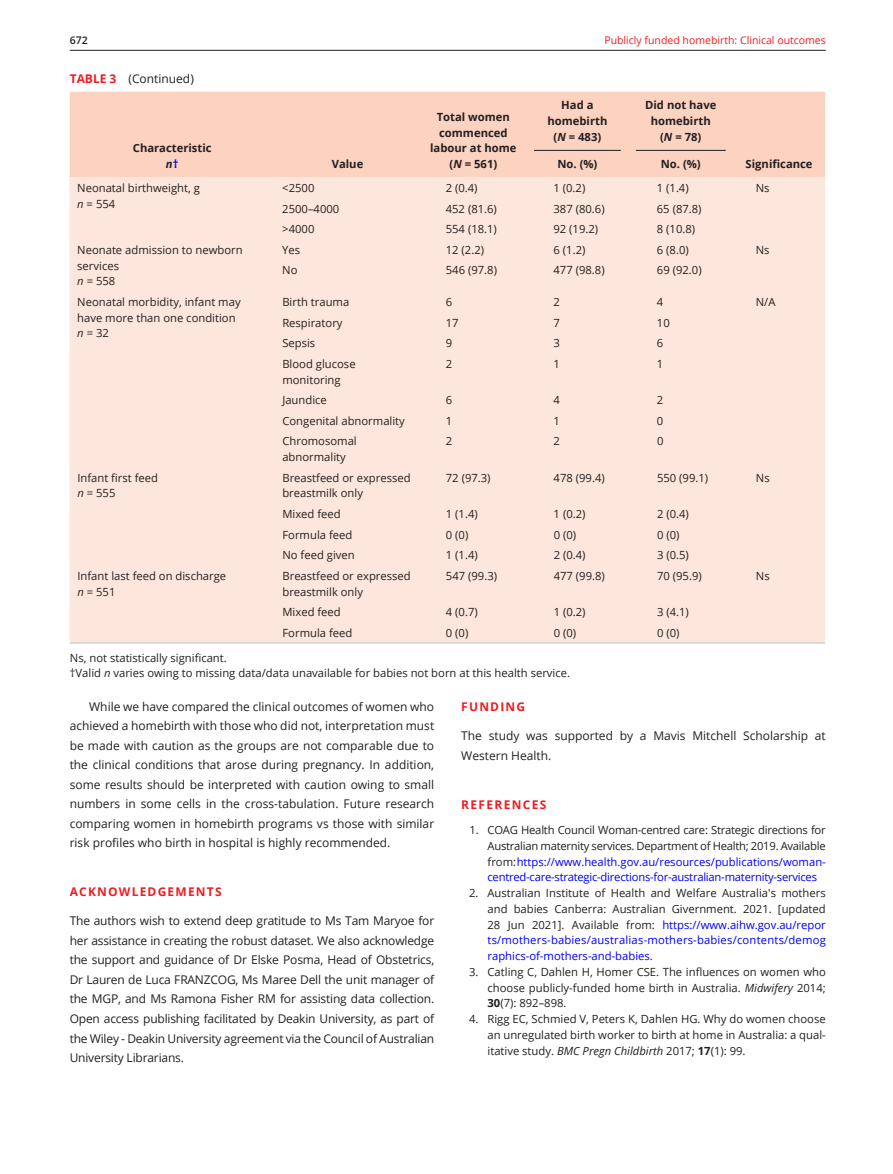
<style>
.page{position:relative;width:893px;height:1174px;background:#fff}
.page>*{position:absolute;margin:0;border:0;box-sizing:border-box;transform-origin:0 0}
.t1{font:12px/19.5px "Open Sans";color:#231f20;text-align:justify}
.t2{font:700 12px "Open Sans";letter-spacing:.1em;color:#ee1d23}
.t3{font:11.25px/15.8px "Open Sans";color:#231f20}
.t4{font:700 11.25px/15.8px "Open Sans";color:#231f20;text-align:center}
.t5{font:10.5px "Open Sans";color:#ee1d23}
.t6{font:600 10.5px "Open Sans";color:#231f20}
.s1{font-weight:700;color:#ee1d23}
.s2{font-style:italic}
.s3{color:#00f}
.s4{font-weight:700}
</style>
<div class="page">
<hr style="left:70px;top:50px;width:756px;height:1px;background:#231f20">
<div style="left:70px;top:92px;width:755px;height:85px;background:#fcd2c0"></div>
<div style="left:70px;top:177px;width:755px;height:465px;background:#fde7dc"></div>
<hr style="left:70px;top:642px;width:205px;height:1px;background:#d1d2d4">
<hr style="left:275px;top:642px;width:145px;height:1px;background:#d1d2d4">
<hr style="left:420px;top:642px;width:106px;height:1px;background:#d1d2d4">
<hr style="left:526px;top:642px;width:102px;height:1px;background:#d1d2d4">
<hr style="left:628px;top:642px;width:105px;height:1px;background:#d1d2d4">
<hr style="left:733px;top:642px;width:92px;height:1px;background:#d1d2d4">
<hr style="left:534px;top:150px;width:87px;height:1px;background:#231f20">
<hr style="left:636px;top:150px;width:90px;height:1px;background:#231f20">
<p class="t6" style="left:70px;top:33px;width:19px">672</p>
<p class="t5" style="left:604px;top:33px;width:223px">Publicly funded homebirth: Clinical outcomes</p>
<p class="t1" style="left:70px;top:68px;width:126px"><span class="s1">TABLE 3</span> (Continued)</p>
<p class="t4" style="left:133px;top:140px;width:80px">Characteristic <span class="s2">n</span><span class="s3">†</span></p>
<p class="t4" style="left:332px;top:156px;width:33px">Value</p>
<p class="t4" style="left:430px;top:109px;width:88px">Total women commenced labour at home (<span class="s2">N</span> = 561)</p>
<p class="t4" style="left:547px;top:97px;width:61px">Had a homebirth (<span class="s2">N</span> = 483)</p>
<p class="t4" style="left:645px;top:97px;width:73px">Did not have homebirth (<span class="s2">N</span> = 78)</p>
<p class="t4" style="left:557px;top:156px;width:42px">No. (%)</p>
<p class="t4" style="left:661px;top:156px;width:42px">No. (%)</p>
<p class="t4" style="left:746px;top:156px;width:68px">Significance</p>
<p class="t3" style="left:77px;top:180px;width:124px">Neonatal birthweight, g <span class="s2">n</span> = 554</p>
<p class="t3" style="left:282px;top:180px;width:34px">&lt;2500</p>
<p class="t3" style="left:446px;top:180px;width:33px">2 (0.4)</p>
<p class="t3" style="left:553px;top:180px;width:33px">1 (0.2)</p>
<p class="t3" style="left:657px;top:180px;width:33px">1 (1.4)</p>
<p class="t3" style="left:756px;top:180px;width:15px">Ns</p>
<p class="t3" style="left:282px;top:200px;width:59px">2500–4000</p>
<p class="t3" style="left:446px;top:200px;width:53px">452 (81.6)</p>
<p class="t3" style="left:553px;top:200px;width:53px">387 (80.6)</p>
<p class="t3" style="left:657px;top:200px;width:46px">65 (87.8)</p>
<p class="t3" style="left:282px;top:221px;width:34px">&gt;4000</p>
<p class="t3" style="left:446px;top:221px;width:53px">554 (18.1)</p>
<p class="t3" style="left:553px;top:221px;width:46px">92 (19.2)</p>
<p class="t3" style="left:657px;top:221px;width:40px">8 (10.8)</p>
<p class="t3" style="left:77px;top:241px;width:167px">Neonate admission to newborn services<br><span class="s2">n</span> = 558</p>
<p class="t3" style="left:282px;top:241px;width:19px">Yes</p>
<p class="t3" style="left:446px;top:241px;width:40px">12 (2.2)</p>
<p class="t3" style="left:553px;top:241px;width:33px">6 (1.2)</p>
<p class="t3" style="left:657px;top:241px;width:33px">6 (8.0)</p>
<p class="t3" style="left:756px;top:241px;width:15px">Ns</p>
<p class="t3" style="left:282px;top:262px;width:17px">No</p>
<p class="t3" style="left:446px;top:262px;width:53px">546 (97.8)</p>
<p class="t3" style="left:554px;top:262px;width:53px">477 (98.8)</p>
<p class="t3" style="left:657px;top:262px;width:46px">69 (92.0)</p>
<p class="t3" style="left:77px;top:294px;width:165px">Neonatal morbidity, infant may have more than one condition <span class="s2">n</span> = 32</p>
<p class="t3" style="left:282px;top:294px;width:68px">Birth trauma</p>
<p class="t3" style="left:446px;top:294px;width:8px">6</p>
<p class="t3" style="left:554px;top:294px;width:8px">2</p>
<p class="t3" style="left:657px;top:294px;width:8px">4</p>
<p class="t3" style="left:756px;top:294px;width:21px">N/A</p>
<p class="t3" style="left:282px;top:314px;width:62px">Respiratory</p>
<p class="t3" style="left:446px;top:314px;width:14px">17</p>
<p class="t3" style="left:554px;top:314px;width:8px">7</p>
<p class="t3" style="left:657px;top:314px;width:14px">10</p>
<p class="t3" style="left:282px;top:335px;width:34px">Sepsis</p>
<p class="t3" style="left:446px;top:335px;width:8px">9</p>
<p class="t3" style="left:554px;top:335px;width:8px">3</p>
<p class="t3" style="left:657px;top:335px;width:8px">6</p>
<p class="t3" style="left:282px;top:355px;width:75px">Blood glucose monitoring</p>
<p class="t3" style="left:446px;top:355px;width:8px">2</p>
<p class="t3" style="left:554px;top:355px;width:8px">1</p>
<p class="t3" style="left:657px;top:355px;width:8px">1</p>
<p class="t3" style="left:282px;top:392px;width:46px">Jaundice</p>
<p class="t3" style="left:446px;top:392px;width:8px">6</p>
<p class="t3" style="left:554px;top:392px;width:8px">4</p>
<p class="t3" style="left:657px;top:392px;width:8px">2</p>
<p class="t3" style="left:282px;top:412px;width:124px">Congenital abnormality</p>
<p class="t3" style="left:446px;top:412px;width:8px">1</p>
<p class="t3" style="left:554px;top:412px;width:8px">1</p>
<p class="t3" style="left:657px;top:412px;width:8px">0</p>
<p class="t3" style="left:282px;top:433px;width:76px">Chromosomal abnormality</p>
<p class="t3" style="left:446px;top:433px;width:8px">2</p>
<p class="t3" style="left:554px;top:433px;width:8px">2</p>
<p class="t3" style="left:657px;top:433px;width:8px">0</p>
<p class="t3" style="left:77px;top:469px;width:82px">Infant first feed <span class="s2">n</span> = 555</p>
<p class="t3" style="left:282px;top:469px;width:130px">Breastfeed or expressed breastmilk only</p>
<p class="t3" style="left:446px;top:469px;width:46px">72 (97.3)</p>
<p class="t3" style="left:554px;top:469px;width:53px">478 (99.4)</p>
<p class="t3" style="left:657px;top:469px;width:53px">550 (99.1)</p>
<p class="t3" style="left:756px;top:469px;width:15px">Ns</p>
<p class="t3" style="left:282px;top:506px;width:60px">Mixed feed</p>
<p class="t3" style="left:446px;top:506px;width:33px">1 (1.4)</p>
<p class="t3" style="left:554px;top:506px;width:33px">1 (0.2)</p>
<p class="t3" style="left:657px;top:506px;width:33px">2 (0.4)</p>
<p class="t3" style="left:282px;top:526px;width:71px">Formula feed</p>
<p class="t3" style="left:446px;top:526px;width:24px">0 (0)</p>
<p class="t3" style="left:554px;top:526px;width:24px">0 (0)</p>
<p class="t3" style="left:657px;top:526px;width:24px">0 (0)</p>
<p class="t3" style="left:282px;top:547px;width:74px">No feed given</p>
<p class="t3" style="left:446px;top:547px;width:33px">1 (1.4)</p>
<p class="t3" style="left:554px;top:547px;width:33px">2 (0.4)</p>
<p class="t3" style="left:657px;top:547px;width:33px">3 (0.5)</p>
<p class="t3" style="left:77px;top:567px;width:150px">Infant last feed on discharge <span class="s2">n</span> = 551</p>
<p class="t3" style="left:282px;top:567px;width:130px">Breastfeed or expressed breastmilk only</p>
<p class="t3" style="left:446px;top:567px;width:53px">547 (99.3)</p>
<p class="t3" style="left:554px;top:567px;width:53px">477 (99.8)</p>
<p class="t3" style="left:657px;top:567px;width:46px">70 (95.9)</p>
<p class="t3" style="left:756px;top:567px;width:15px">Ns</p>
<p class="t3" style="left:282px;top:604px;width:60px">Mixed feed</p>
<p class="t3" style="left:446px;top:604px;width:33px">4 (0.7)</p>
<p class="t3" style="left:554px;top:604px;width:33px">1 (0.2)</p>
<p class="t3" style="left:657px;top:604px;width:33px">3 (4.1)</p>
<p class="t3" style="left:282px;top:624px;width:71px">Formula feed</p>
<p class="t3" style="left:446px;top:624px;width:24px">0 (0)</p>
<p class="t3" style="left:554px;top:624px;width:24px">0 (0)</p>
<p class="t3" style="left:657px;top:624px;width:24px">0 (0)</p>
<p class="t3" style="left:70px;top:649px;width:502px">Ns, not statistically significant.<br>†Valid <span class="s2">n</span> varies owing to missing data/data unavailable for babies not born at this health service.</p>
<p class="t1" style="left:70px;top:696px;width:366px;text-indent:20px">While we have compared the clinical outcomes of women who achieved a homebirth with those who did not, interpretation must be made with caution as the groups are not comparable due to the clinical conditions that arose during pregnancy. In addition, some results should be interpreted with caution owing to small numbers in some cells in the cross-tabulation. Future research comparing women in homebirth programs vs those with similar risk profiles who birth in hospital is highly recommended.</p>
<p class="t2" style="left:70px;top:883px;width:153px">ACKNOWLEDGEMENTS</p>
<p class="t1" style="left:70px;top:911px;width:366px">The authors wish to extend deep gratitude to Ms Tam Maryoe for her assistance in creating the robust dataset. We also acknowledge the support and guidance of Dr Elske Posma, Head of Obstetrics, Dr Lauren de Luca FRANZCOG, Ms Maree Dell the unit manager of the MGP, and Ms Ramona Fisher RM for assisting data collection.<br>Open access publishing facilitated by Deakin University, as part of the Wiley - Deakin University agreement via the Council of Australian University Librarians.</p>
<p class="t2" style="left:461px;top:698px;width:65px">FUNDING</p>
<p class="t1" style="left:461px;top:726px;width:366px">The study was supported by a Mavis Mitchell Scholarship at<br>Western Health.</p>
<p class="t2" style="left:461px;top:795px;width:87px">REFERENCES</p>
<p class="t3" style="left:487px;top:821px;width:340px;text-align:justify;text-indent:-18px">1. COAG Health Council Woman-centred care: Strategic directions for Australian maternity services. Department of Health; 2019. Available from: <span class="s3">https://www.health.gov.au/resources/publications/woman&shy;centred-care-strategic-directions-for-australian-maternity-services</span></p>
<p class="t3" style="left:487px;top:884px;width:340px;text-align:justify;text-indent:-18px">2. Australian Institute of Health and Welfare Australia's mothers and babies Canberra: Australian Givernment. 2021. [updated 28 Jun 2021]. Available from: <span class="s3">https://www.aihw.gov.au/repor ts/mothers-babies/australias-mothers-babies/contents/demog raphics-of-mothers-and-babies.</span></p>
<p class="t3" style="left:487px;top:963px;width:340px;text-align:justify;text-indent:-18px">3. Catling C, Dahlen H, Homer CSE. The influences on women who choose publicly-funded home birth in Australia. <span class="s2">Midwifery</span> 2014; <span class="s4">30</span>(7): 892–898.</p>
<p class="t3" style="left:487px;top:1010px;width:340px;text-align:justify;text-indent:-18px">4. Rigg EC, Schmied V, Peters K, Dahlen HG. Why do women choose an unregulated birth worker to birth at home in Australia: a qual&shy;itative study. <span class="s2">BMC Pregn Childbirth</span> 2017; <span class="s4">17</span>(1): 99.</p>
</div>
